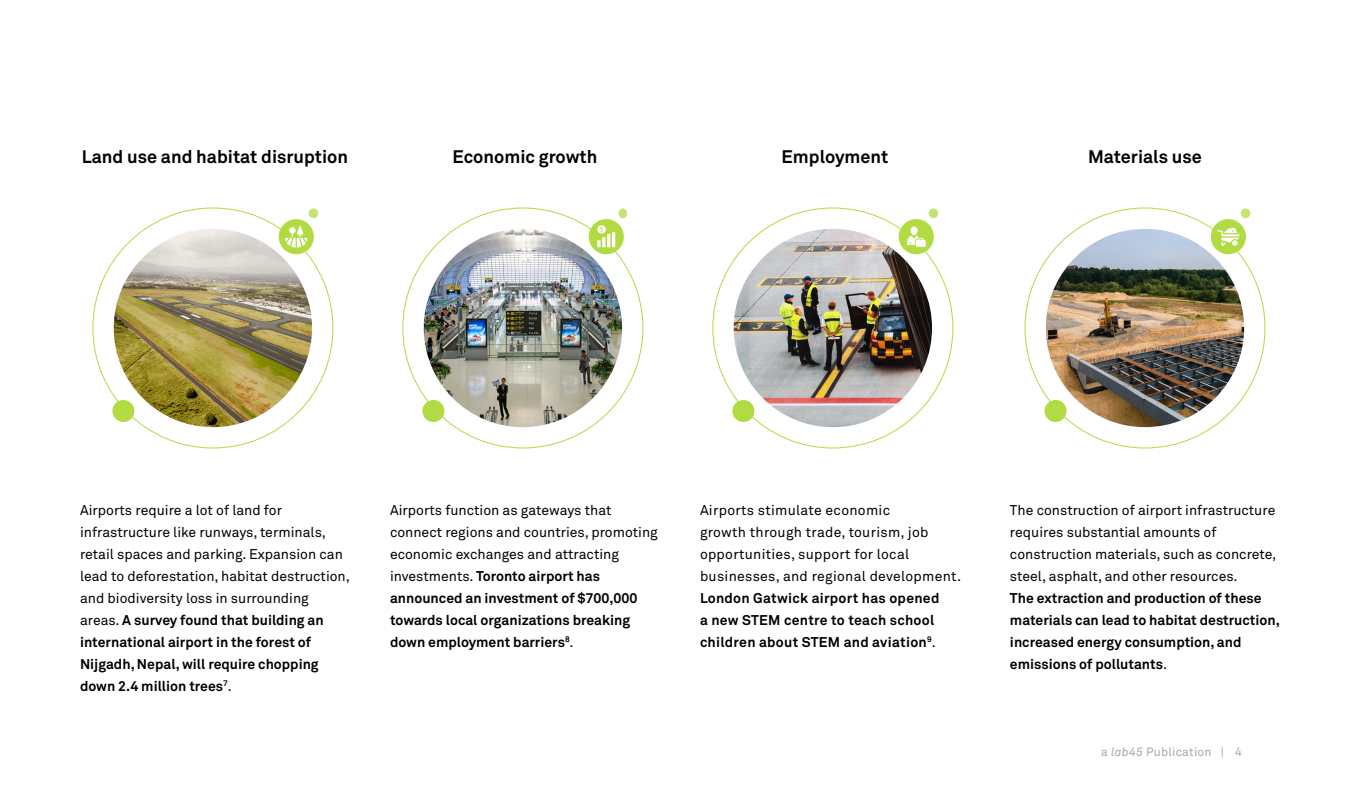
<style>
.page{position:relative;width:1360px;height:800px;background:#fff}
.page>*{position:absolute;margin:0;border:0;box-sizing:border-box;transform-origin:0 0}
.Subhead_1{font:700 18px "Wipro Akkurat";color:#000}
.Bodycopy{font:14px/22px "Wipro Akkurat";color:#000}
.Bodycopy-2{font:14px/22px "Wipro Akkurat";letter-spacing:.02em;color:#000}
.t1{font:12px "Wipro Akkurat";letter-spacing:.02em;color:#a7a7a7}
.s1{font-weight:700}
.s2{font-style:italic}
</style>
<div class="page">
<img style="left:114px;top:229px;width:198px;height:198px;border-radius:99px">
<div style="left:112px;top:400px;width:22px;height:22px;background:#b0db43;border-radius:50%"></div>
<div style="left:309px;top:208px;width:9px;height:10px;background:#c4e472;border-radius:50%"></div>
<img style="left:424px;top:229px;width:198px;height:198px;border-radius:99px">
<div style="left:422px;top:400px;width:22px;height:22px;background:#b0db43;border-radius:50%"></div>
<div style="left:619px;top:208px;width:8px;height:10px;background:#c4e472;border-radius:50%"></div>
<img style="left:734px;top:229px;width:198px;height:198px;border-radius:99px">
<div style="left:732px;top:400px;width:22px;height:22px;background:#b0db43;border-radius:50%"></div>
<div style="left:929px;top:208px;width:9px;height:10px;background:#c4e472;border-radius:50%"></div>
<img style="left:1046px;top:229px;width:198px;height:198px;border-radius:98px">
<div style="left:1045px;top:400px;width:22px;height:22px;background:#b0db43;border-radius:50%"></div>
<div style="left:1241px;top:208px;width:9px;height:10px;background:#c4e472;border-radius:50%"></div>
<div style="left:279px;top:219px;width:35px;height:35px;background:#b0db43;border-radius:50%"></div>
<svg style="left:285px;top:226px;width:22px;height:22px"></svg>
<div style="left:589px;top:219px;width:35px;height:35px;background:#b0db43;border-radius:50%"></div>
<svg style="left:597px;top:225px;width:18px;height:22px"></svg>
<div style="left:899px;top:219px;width:35px;height:35px;background:#b0db43;border-radius:50%"></div>
<div style="left:910px;top:227px;width:8px;height:8px;background:#fff;border-radius:4px"></div>
<svg style="left:907px;top:236px;width:19px;height:11px"></svg>
<div style="left:1211px;top:219px;width:35px;height:35px;background:#b0db43;border-radius:50%"></div>
<svg style="left:1217px;top:227px;width:22px;height:19px"></svg>
<p class="Subhead_1" style="left:82px;top:146px;width:268px">Land use and habitat disruption</p>
<p class="Subhead_1" style="left:453px;top:146px;width:146px">Economic growth</p>
<p class="Subhead_1" style="left:782px;top:146px;width:108px">Employment</p>
<p class="Subhead_1" style="left:1088px;top:146px;width:115px">Materials use</p>
<p class="Bodycopy" style="left:80px;top:499px;width:271px">Airports require a lot of land for infrastructure like runways, terminals, retail spaces and parking. Expansion can lead to deforestation, habitat destruction, and biodiversity loss in surrounding areas. <span class="s1">A survey found that building an international airport in the forest of Nijgadh, Nepal, will require chopping down 2.4 million trees</span><sup>7</sup>.</p>
<p class="Bodycopy" style="left:390px;top:499px;width:269px">Airports function as gateways that connect regions and countries, promoting economic exchanges and attracting investments. <span class="s1">Toronto airport has announced an investment of $700,000 towards local organizations breaking down employment barriers</span><sup>8</sup>.</p>
<p class="Bodycopy-2" style="left:700px;top:499px;width:263px">Airports stimulate economic<br>growth through trade, tourism, job opportunities, support for local businesses, and regional development.<br><span class="s1">London Gatwick airport has opened<br>a new STEM centre to teach school children about STEM and aviation</span><sup>9</sup>.</p>
<p class="Bodycopy" style="left:1010px;top:499px;width:271px">The construction of airport infrastructure requires substantial amounts of construction materials, such as concrete, steel, asphalt, and other resources.<br><span class="s1">The extraction and production of these materials can lead to habitat destruction, increased energy consumption, and emissions of pollutants</span>.</p>
<p class="t1" style="left:1101px;top:745px;width:142px">a <span class="s2">lab45</span> Publication | 4</p>
</div>
